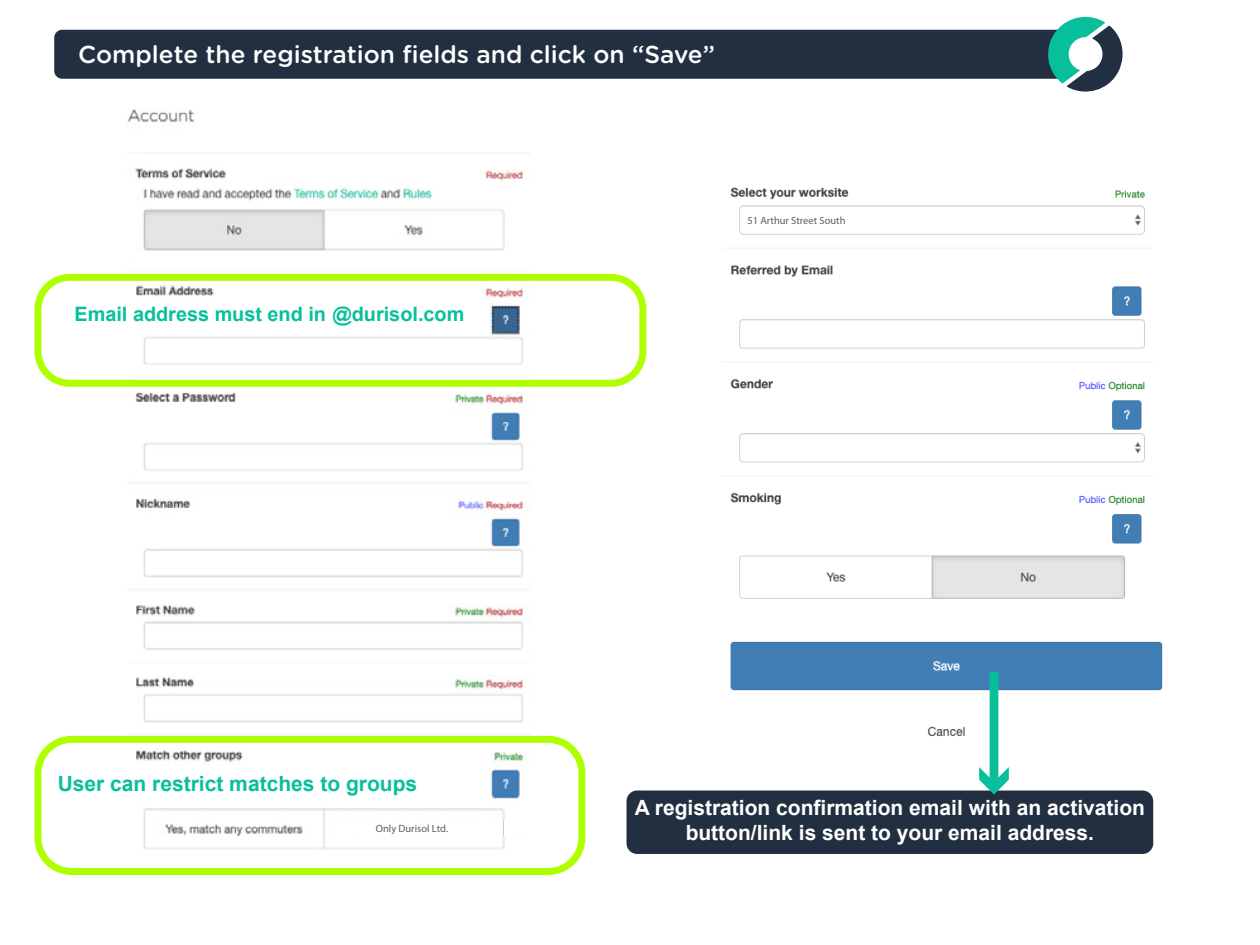
<style>
.page{position:relative;width:1260px;height:945px;background:#fff}
.page>*{position:absolute;margin:0;border:0;box-sizing:border-box;transform-origin:0 0}
.t1{font:500 24.5px "Gotham Rounded";color:#fff}
.t2{font:700 21px/25.2px "Arial";color:#fff;text-align:center}
.t3{font:700 21px "Arial";color:#08bf9c}
.t4{font:700 19.78px "Arial";color:#08bf9c}
.t5{font:10.5px "Myriad Pro";color:#5c5c5c}
</style>
<div class="page">
<div style="left:54px;top:29px;width:994px;height:50px;background:#212f40"></div>
<svg style="left:1048px;top:16px;width:75px;height:76px"></svg>
<img style="left:730px;top:187px;width:433px;height:567px">
<img style="left:107px;top:109px;width:476px;height:750px">
<div style="left:627px;top:791px;width:526px;height:63px;background:#212f40;border-radius:11px"></div>
<div style="left:34px;top:736px;width:551px;height:139px;border:7px solid #aeff00;border-radius:34px"></div>
<div style="left:990px;top:672px;width:8px;height:112px;background:#08bf9c"></div>
<svg style="left:979px;top:767px;width:30px;height:28px"></svg>
<div style="left:332px;top:820px;width:200px;height:15px;background:#fff"></div>
<svg style="left:503px;top:820px;width:1px;height:16px"></svg>
<div style="left:745px;top:210px;width:252px;height:23px;background:#fff"></div>
<div style="left:34px;top:274px;width:612px;height:113px;border:7px solid #afff00;border-radius:32px"></div>
<p class="t1" style="left:78px;top:37px;width:638px">Complete the registration fields and click on “Save”</p>
<p class="t4" style="left:75px;top:301px;width:391px">Email address must end in @durisol.com</p>
<p class="t5" style="left:747px;top:214px;width:100px">51 Arthur Street South</p>
<p class="t3" style="left:58px;top:769px;width:361px">User can restrict matches to groups</p>
<p class="t5" style="left:376px;top:822px;width:74px">Only Durisol Ltd.</p>
<p class="t2" style="left:635px;top:796px;width:512px">A registration confirmation email with an activation button/link is sent to your email address.</p>
</div>
